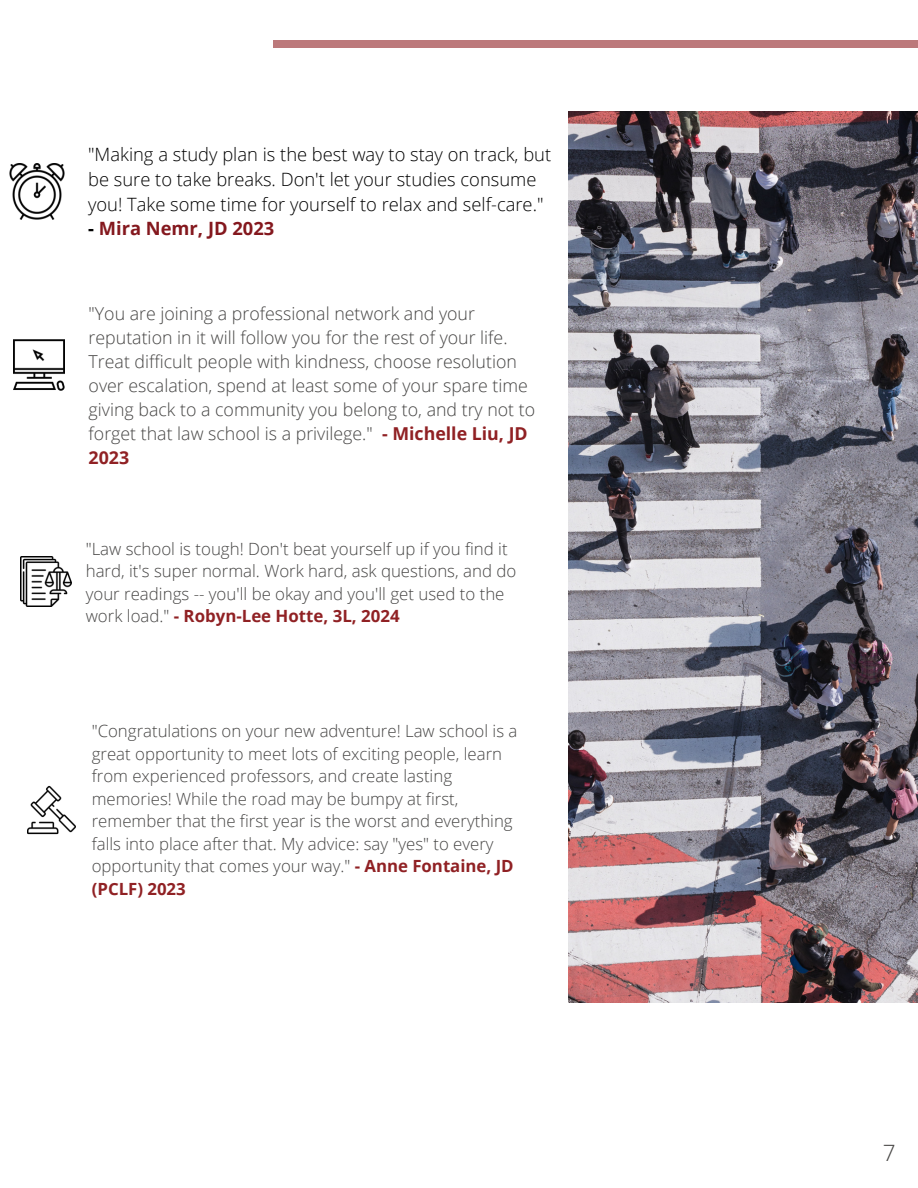
<style>
.page{position:relative;width:918px;height:1188px;background:#fff}
.page>*{position:absolute;margin:0;border:0;box-sizing:border-box;transform-origin:0 0}
.t1{font:300 22.5px "Open Sans";color:#464544}
.t2{font:300 18.3px/24.8px "Open Sans";color:#000}
.t3{font:700 18.3px "Open Sans";color:#84181e}
.t4{font:300 17.85px/24px "Open Sans";color:#464544}
.t5{font:300 16.8px/22.5px "Open Sans";color:#464544}
.s1{color:#000}
.s2{font-weight:700;color:#902124}
</style>
<div class="page">
<div style="left:274px;top:40px;width:644px;height:8px;background:#bc797b"></div>
<img style="left:569px;top:111px;width:349px;height:891px">
<img style="left:9px;top:164px;width:56px;height:55px">
<img style="left:14px;top:339px;width:50px;height:51px">
<img style="left:21px;top:556px;width:50px;height:51px">
<img style="left:27px;top:786px;width:49px;height:48px">
<p class="t2" style="left:88px;top:142px;width:465px">"Making a study plan is the best way to stay on track, but be sure to take breaks. Don't let your studies consume you! Take some time for yourself to relax and self-care."</p>
<p class="t3" style="left:88px;top:216px;width:188px"><span class="s1">-</span> Mira Nemr, JD 2023</p>
<p class="t4" style="left:89px;top:301px;width:448px">"You are joining a professional network and your reputation in it will follow you for the rest of your life.<br>Treat difficult people with kindness, choose resolution over escalation, spend at least some of your spare time giving back to a community you belong to, and try not to forget that law school is a privilege." <span class="s2">- Michelle Liu, JD 2023</span></p>
<p class="t5" style="left:86px;top:537px;width:432px">"Law school is tough! Don't beat yourself up if you find it hard, it's super normal. Work hard, ask questions, and do your readings -- you'll be okay and you'll get used to the work load." <span class="s2">- Robyn-Lee Hotte, 3L, 2024</span></p>
<p class="t5" style="left:92px;top:719px;width:427px">"Congratulations on your new adventure! Law school is a great opportunity to meet lots of exciting people, learn from experienced professors, and create lasting memories! While the road may be bumpy at first, remember that the first year is the worst and everything falls into place after that. My advice: say "yes" to every opportunity that comes your way." <span class="s2">- Anne Fontaine, JD (PCLF) 2023</span></p>
<p class="t1" style="left:883px;top:1137px;width:14px">7</p>
</div>
